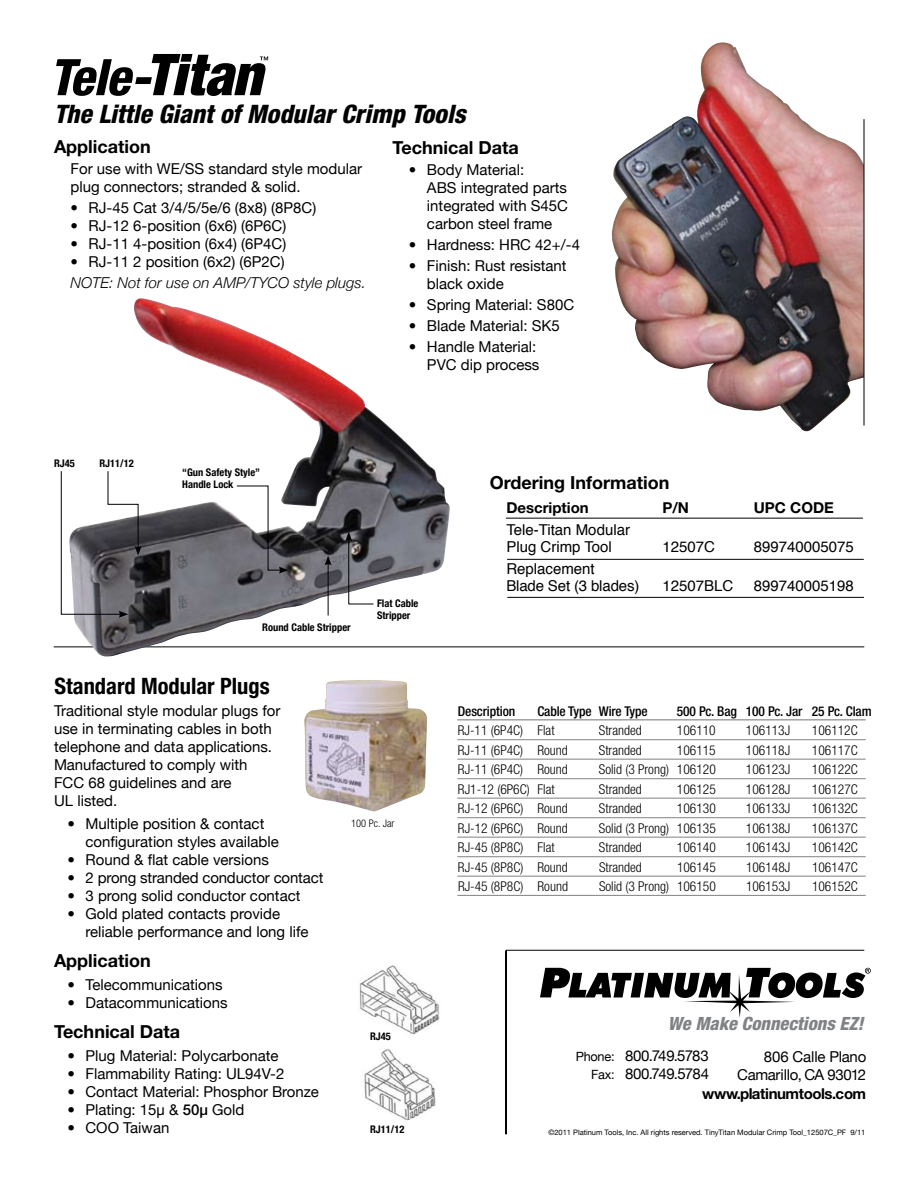
<style>
.page{position:relative;width:918px;height:1188px;background:#fff}
.page>*{position:absolute;margin:0;border:0;box-sizing:border-box;transform-origin:0 0}
.t1{font:italic 800 condensed 25.5px "Helvetica Neue";color:#000}
.t2{font:700 condensed 22.5px "Helvetica Neue";color:#000}
.t3{font:italic 800 condensed 18.3px "Helvetica Neue";color:#808285}
.t4{font:700 18px "Helvetica Neue";color:#000}
.t5{font:15px/18px "Helvetica Neue";color:#000}
.t6{font:15px/16.5px "Helvetica";color:#000}
.t7{font:italic 300 15px "Helvetica Neue";color:#000}
.t8{font:15px/18px "Helvetica Neue";letter-spacing:-.04em;color:#000;text-align:right}
.t9{font:15px/18px "Helvetica Neue";letter-spacing:-.02em;color:#000;text-align:right}
.t10{font:700 15px "Helvetica Neue";letter-spacing:-.02em;color:#000}
.t11{font:700 15px "Helvetica Neue";color:#000}
.t12{font:300 condensed 13.5px "Helvetica Neue";color:#000}
.t13{font:500 condensed 13.5px "Helvetica Neue";letter-spacing:-.01em;color:#000}
.t14{font:700 condensed 10.5px/12px "Helvetica Neue";color:#000}
.t15{font:300 condensed 10.5px "Helvetica Neue";color:#000}
.t16{font:7.5px "Helvetica Neue";color:#000}
.s1{font-weight:500}
.s2{font-size:12.75px}
</style>
<div class="page">
<hr style="left:54px;top:646px;width:810px;height:1px;background:#000">
<svg style="left:505px;top:950px;width:360px;height:185px"></svg>
<img style="left:364px;top:1049px;width:72px;height:72px">
<img style="left:359px;top:965px;width:81px;height:70px">
<svg style="left:540px;top:968px;width:331px;height:50px"></svg>
<svg style="left:56px;top:54px;width:212px;height:42px"></svg>
<img style="left:612px;top:44px;width:252px;height:388px">
<hr style="left:864px;top:119px;width:1px;height:306px;background:#000">
<img style="left:69px;top:299px;width:381px;height:357px">
<svg style="left:345px;top:532px;width:29px;height:73px"></svg>
<hr style="left:328px;top:563px;width:1px;height:52px;background:#000">
<svg style="left:325px;top:556px;width:7px;height:9px"></svg>
<svg style="left:61px;top:471px;width:81px;height:147px"></svg>
<svg style="left:236px;top:485px;width:52px;height:89px"></svg>
<img style="left:304px;top:680px;width:123px;height:132px">
<hr style="left:457px;top:719px;width:409px;height:1px;background:#808285">
<hr style="left:457px;top:739px;width:409px;height:1px;background:#808285">
<hr style="left:457px;top:759px;width:409px;height:1px;background:#808285">
<hr style="left:457px;top:778px;width:409px;height:1px;background:#808285">
<hr style="left:457px;top:798px;width:409px;height:1px;background:#808285">
<hr style="left:457px;top:817px;width:409px;height:1px;background:#808285">
<hr style="left:457px;top:837px;width:409px;height:1px;background:#808285">
<hr style="left:457px;top:856px;width:409px;height:1px;background:#808285">
<hr style="left:457px;top:876px;width:409px;height:1px;background:#808285">
<hr style="left:457px;top:895px;width:409px;height:1px;background:#808285">
<hr style="left:507px;top:559px;width:357px;height:1px;background:#000">
<hr style="left:507px;top:597px;width:357px;height:1px;background:#000">
<hr style="left:506px;top:518px;width:357px;height:1px;background:#000">
<h1 class="t1" style="left:54px;top:98px;width:413px">The Little Giant of Modular Crimp Tools</h1>
<p class="t4" style="left:54px;top:136px;width:98px">Application</p>
<p class="t5" style="left:70px;top:160px;width:293px">For use with WE/SS standard style modular plug connectors; stranded &amp; solid.</p>
<p class="t5" style="left:70px;top:199px;width:247px">• RJ-45 Cat 3/4/5/5e/6 (8x8) (8P8C)</p>
<p class="t5" style="left:71px;top:217px;width:217px">• RJ-12 6-position (6x6) (6P6C)</p>
<p class="t5" style="left:71px;top:235px;width:217px">• RJ-11 4-position (6x4) (6P4C)</p>
<p class="t5" style="left:71px;top:253px;width:216px">• RJ-11 2 position (6x2) (6P2C)</p>
<p class="t7" style="left:71px;top:274px;width:297px">NOTE: Not for use on AMP/TYCO style plugs.</p>
<p class="t4" style="left:392px;top:136px;width:128px">Technical Data</p>
<p class="t5" style="left:427px;top:160px;width:143px;text-indent:-18px">• Body Material:<br>ABS integrated parts integrated with S45C carbon steel frame</p>
<p class="t5" style="left:409px;top:235px;width:173px">• Hardness: HRC 42+/-4</p>
<p class="t5" style="left:427px;top:256px;width:141px;text-indent:-18px">• Finish: Rust resistant black oxide</p>
<p class="t5" style="left:409px;top:295px;width:167px">• Spring Material: S80C</p>
<p class="t5" style="left:409px;top:316px;width:152px">• Blade Material: SK5</p>
<p class="t5" style="left:409px;top:337px;width:132px;text-align:right">• Handle Material:<br>PVC dip process</p>
<p class="t14" style="left:54px;top:457px;width:22px">RJ45</p>
<p class="t14" style="left:99px;top:457px;width:36px">RJ11/12</p>
<p class="t14" style="left:182px;top:466px;width:79px">“Gun Safety Style”<br>Handle Lock</p>
<p class="t14" style="left:262px;top:621px;width:90px">Round Cable Stripper</p>
<p class="t14" style="left:377px;top:597px;width:43px">Flat Cable<br>Stripper</p>
<h2 class="t2" style="left:55px;top:673px;width:217px">Standard Modular Plugs</h2>
<p class="t5" style="left:54px;top:702px;width:228px">Traditional style modular plugs for use in terminating cables in both telephone and data applications.<br>Manufactured to comply with<br>FCC 68 guidelines and are<br>UL listed.</p>
<p class="t5" style="left:86px;top:814px;width:195px;text-indent:-18px">• Multiple position &amp; contact configuration styles available</p>
<p class="t5" style="left:68px;top:850px;width:203px">• Round &amp; flat cable versions</p>
<p class="t5" style="left:68px;top:868px;width:257px">• 2 prong stranded conductor contact</p>
<p class="t5" style="left:68px;top:886px;width:235px">• 3 prong solid conductor contact</p>
<p class="t5" style="left:86px;top:904px;width:225px;text-indent:-18px">• Gold plated contacts provide reliable performance and long life</p>
<p class="t4" style="left:54px;top:950px;width:98px">Application</p>
<p class="t5" style="left:68px;top:975px;width:157px">• Telecommunications</p>
<p class="t5" style="left:68px;top:993px;width:162px">• Datacommunications</p>
<p class="t4" style="left:54px;top:1021px;width:128px">Technical Data</p>
<p class="t5" style="left:68px;top:1046px;width:213px">• Plug Material: Polycarbonate</p>
<p class="t5" style="left:68px;top:1064px;width:218px">• Flammability Rating: UL94V-2</p>
<p class="t5" style="left:68px;top:1082px;width:253px">• Contact Material: Phosphor Bronze</p>
<p class="t5" style="left:68px;top:1100px;width:178px">• Plating: 15μ &amp; <span class="s1">50μ</span> Gold</p>
<p class="t5" style="left:68px;top:1118px;width:103px">• COO Taiwan</p>
<p class="t15" style="left:351px;top:818px;width:45px">100 Pc. Jar</p>
<p class="t14" style="left:370px;top:1030px;width:22px">RJ45</p>
<p class="t14" style="left:370px;top:1123px;width:36px">RJ11/12</p>
<p class="t4" style="left:490px;top:471px;width:181px">Ordering Information</p>
<p class="t11" style="left:506px;top:498px;width:84px">Description</p>
<p class="t11" style="left:662px;top:498px;width:28px">P/N</p>
<p class="t11" style="left:754px;top:498px;width:82px">UPC CODE</p>
<p class="t6" style="left:506px;top:522px;width:125px">Tele-Titan Modular<br>Plug Crimp Tool</p>
<p class="t6" style="left:662px;top:538px;width:54px">12507C</p>
<p class="t6" style="left:754px;top:538px;width:102px">899740005075</p>
<p class="t6" style="left:506px;top:561px;width:135px">Replacement<br>Blade Set (3 blades)</p>
<p class="t6" style="left:662px;top:577px;width:72px">12507BLC</p>
<p class="t6" style="left:754px;top:577px;width:102px">899740005198</p>
<p class="t13" style="left:458px;top:703px;width:59px">Description</p>
<p class="t13" style="left:537px;top:703px;width:112px">Cable Type Wire Type</p>
<p class="t13" style="left:677px;top:703px;width:196px">500 Pc. Bag 100 Pc. Jar 25 Pc. Clam</p>
<p class="t12" style="left:458px;top:723px;width:98px">RJ-11 (6P4C) Flat</p>
<p class="t12" style="left:599px;top:723px;width:44px">Stranded</p>
<p class="t12" style="left:677px;top:723px;width:40px">106110</p>
<p class="t12" style="left:746px;top:723px;width:46px">106113J</p>
<p class="t12" style="left:812px;top:723px;width:47px">106112C</p>
<p class="t12" style="left:458px;top:742px;width:111px">RJ-11 (6P4C) Round</p>
<p class="t12" style="left:599px;top:742px;width:44px">Stranded</p>
<p class="t12" style="left:677px;top:742px;width:40px">106115</p>
<p class="t12" style="left:746px;top:742px;width:46px">106118J</p>
<p class="t12" style="left:812px;top:742px;width:47px">106117C</p>
<p class="t12" style="left:458px;top:762px;width:111px">RJ-11 (6P4C) Round</p>
<p class="t12" style="left:599px;top:762px;width:118px">Solid (3 Prong) 106120</p>
<p class="t12" style="left:746px;top:762px;width:46px">106123J</p>
<p class="t12" style="left:812px;top:762px;width:47px">106122C</p>
<p class="t12" style="left:458px;top:781px;width:98px">RJ1-12 (6P6C) Flat</p>
<p class="t12" style="left:599px;top:781px;width:44px">Stranded</p>
<p class="t12" style="left:677px;top:781px;width:40px">106125</p>
<p class="t12" style="left:746px;top:781px;width:46px">106128J</p>
<p class="t12" style="left:812px;top:781px;width:47px">106127C</p>
<p class="t12" style="left:458px;top:801px;width:111px">RJ-12 (6P6C) Round</p>
<p class="t12" style="left:599px;top:801px;width:44px">Stranded</p>
<p class="t12" style="left:677px;top:801px;width:40px">106130</p>
<p class="t12" style="left:746px;top:801px;width:46px">106133J</p>
<p class="t12" style="left:812px;top:801px;width:47px">106132C</p>
<p class="t12" style="left:458px;top:820px;width:111px">RJ-12 (6P6C) Round</p>
<p class="t12" style="left:599px;top:820px;width:118px">Solid (3 Prong) 106135</p>
<p class="t12" style="left:746px;top:820px;width:46px">106138J</p>
<p class="t12" style="left:812px;top:820px;width:47px">106137C</p>
<p class="t12" style="left:458px;top:840px;width:98px">RJ-45 (8P8C) Flat</p>
<p class="t12" style="left:599px;top:840px;width:44px">Stranded</p>
<p class="t12" style="left:677px;top:840px;width:40px">106140</p>
<p class="t12" style="left:746px;top:840px;width:46px">106143J</p>
<p class="t12" style="left:812px;top:840px;width:47px">106142C</p>
<p class="t12" style="left:458px;top:859px;width:111px">RJ-45 (8P8C) Round</p>
<p class="t12" style="left:599px;top:859px;width:44px">Stranded</p>
<p class="t12" style="left:677px;top:859px;width:40px">106145</p>
<p class="t12" style="left:746px;top:859px;width:46px">106148J</p>
<p class="t12" style="left:812px;top:859px;width:47px">106147C</p>
<p class="t12" style="left:458px;top:879px;width:111px">RJ-45 (8P8C) Round</p>
<p class="t12" style="left:599px;top:879px;width:118px">Solid (3 Prong) 106150</p>
<p class="t12" style="left:746px;top:879px;width:46px">106153J</p>
<p class="t12" style="left:812px;top:879px;width:47px">106152C</p>
<p class="t3" style="left:668px;top:1012px;width:197px">We Make Connections EZ!</p>
<p class="t9" style="left:737px;top:1047px;width:131px">806 Calle Plano<br>Camarillo, CA 93012</p>
<p class="t10" style="left:702px;top:1084px;width:165px">www.platinumtools.com</p>
<p class="t8" style="left:576px;top:1047px;width:135px"><span class="s2">Phone:</span> 800.749.5783<br><span class="s2">Fax:</span> 800.749.5784</p>
<p class="t16" style="left:548px;top:1128px;width:318px">©2011 Platinum Tools, Inc. All rights reserved. TinyTitan Modular Crimp Tool_12507C_PF 9/11</p>
</div>
